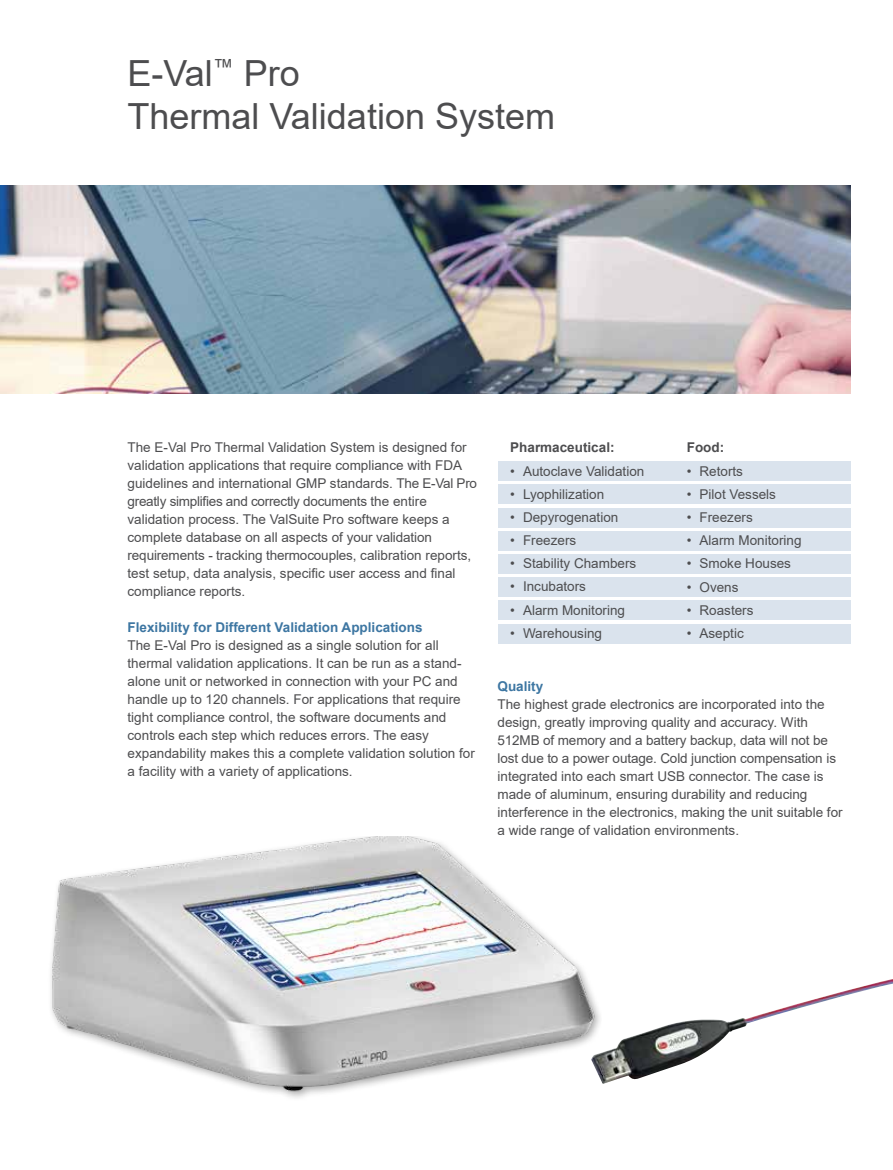
<style>
.page{position:relative;width:893px;height:1170px;background:#fff}
.page>*{position:absolute;margin:0;border:0;box-sizing:border-box;transform-origin:0 0}
.t1{font:36px/43.2px "Arial";color:#4d4d4f}
.t2{font:13.5px/18px "Arial";color:#4d4d4f}
.t3{font:700 13.5px "Arial";color:#3d76a2}
.t4{font:700 13.5px "Arial";color:#4d4d4f}
</style>
<div class="page">
<img style="left:0;top:185px;width:850px;height:208px">
<div style="left:497px;top:461px;width:353px;height:20px;background:#dae3ed"></div>
<div style="left:497px;top:484px;width:353px;height:20px;background:#dae3ed"></div>
<div style="left:497px;top:507px;width:353px;height:20px;background:#dae3ed"></div>
<div style="left:497px;top:531px;width:353px;height:19px;background:#dae3ed"></div>
<div style="left:497px;top:554px;width:353px;height:20px;background:#dae3ed"></div>
<div style="left:497px;top:577px;width:353px;height:20px;background:#dae3ed"></div>
<div style="left:497px;top:600px;width:353px;height:20px;background:#dae3ed"></div>
<div style="left:497px;top:623px;width:353px;height:20px;background:#dae3ed"></div>
<img style="left:50px;top:836px;width:541px;height:262px">
<img style="left:591px;top:979px;width:302px;height:104px">
<h1 class="t1" style="left:128px;top:51px;width:429px">E-Val<sup>™</sup> Pro<br>Thermal Validation System</h1>
<p class="t2" style="left:128px;top:438px;width:351px">The E-Val Pro Thermal Validation System is designed for validation applications that require compliance with FDA guidelines and international GMP standards. The E-Val Pro greatly simplifies and correctly documents the entire validation process. The ValSuite Pro software keeps a complete database on all aspects of your validation requirements - tracking thermocouples, calibration reports, test setup, data analysis, specific user access and final compliance reports.</p>
<p class="t3" style="left:128px;top:618px;width:297px">Flexibility for Different Validation Applications</p>
<p class="t2" style="left:128px;top:636px;width:349px">The E-Val Pro is designed as a single solution for all thermal validation applications. It can be run as a stand&shy;alone unit or networked in connection with your PC and handle up to 120 channels. For applications that require tight compliance control, the software documents and controls each step which reduces errors. The easy expandability makes this a complete validation solution for a facility with a variety of applications.</p>
<p class="t4" style="left:510px;top:438px;width:106px">Pharmaceutical:</p>
<p class="t2" style="left:510px;top:461px;width:136px">• Autoclave Validation</p>
<p class="t2" style="left:510px;top:485px;width:96px">• Lyophilization</p>
<p class="t2" style="left:510px;top:508px;width:110px">• Depyrogenation</p>
<p class="t2" style="left:510px;top:531px;width:68px">• Freezers</p>
<p class="t2" style="left:510px;top:554px;width:128px">• Stability Chambers</p>
<p class="t2" style="left:510px;top:577px;width:77px">• Incubators</p>
<p class="t2" style="left:510px;top:600px;width:116px">• Alarm Monitoring</p>
<p class="t2" style="left:510px;top:624px;width:93px">• Warehousing</p>
<p class="t4" style="left:687px;top:438px;width:39px">Food:</p>
<p class="t2" style="left:687px;top:461px;width:58px">• Retorts</p>
<p class="t2" style="left:687px;top:485px;width:91px">• Pilot Vessels</p>
<p class="t2" style="left:687px;top:508px;width:68px">• Freezers</p>
<p class="t2" style="left:687px;top:531px;width:116px">• Alarm Monitoring</p>
<p class="t2" style="left:687px;top:554px;width:106px">• Smoke Houses</p>
<p class="t2" style="left:687px;top:577px;width:53px">• Ovens</p>
<p class="t2" style="left:687px;top:601px;width:68px">• Roasters</p>
<p class="t2" style="left:687px;top:624px;width:59px">• Aseptic</p>
<p class="t3" style="left:497px;top:676px;width:47px">Quality</p>
<p class="t2" style="left:497px;top:694px;width:347px">The highest grade electronics are incorporated into the design, greatly improving quality and accuracy. With 512MB of memory and a battery backup, data will not be lost due to a power outage. Cold junction compensation is integrated into each smart USB connector. The case is made of aluminum, ensuring durability and reducing interference in the electronics, making the unit suitable for a wide range of validation environments.</p>
</div>
